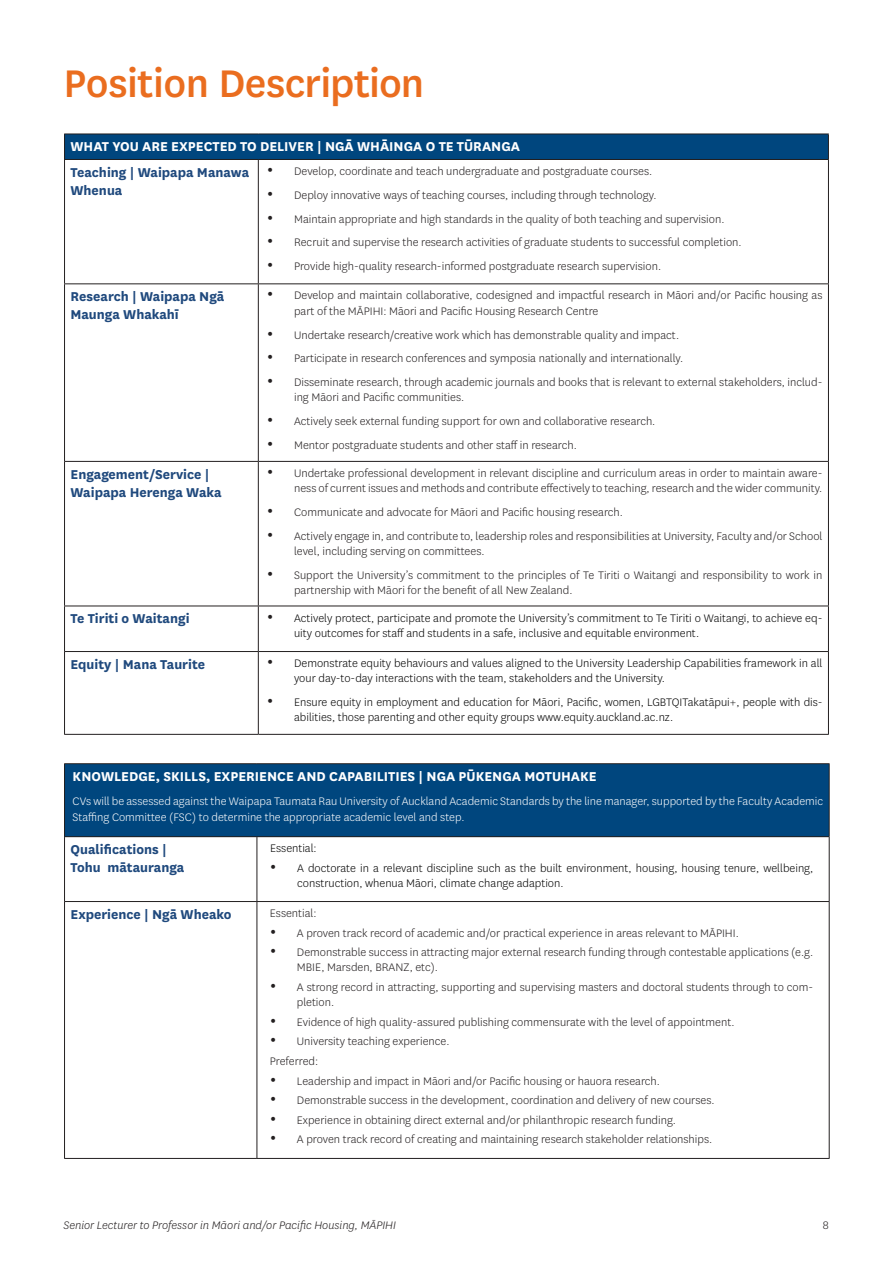
<style>
.page{position:relative;width:893px;height:1263px;background:#fff}
.page>*{position:absolute;margin:0;border:0;box-sizing:border-box;transform-origin:0 0}
.Heading_A{font:500 45px "National";letter-spacing:-.01em;color:#ea6d1f}
.arial{font:700 15px/18px "National";color:#1f497d}
.arial-2{font:700 15px "National";color:#fff}
.List_Paragraph{font:300 12.75px/15.3px "National";color:#231f20}
.Colorful_List_-_Accent_11{font:300 12.75px/15.3px "National";color:#000}
.arial-3{font:300 12.75px/15.3px "National";color:#fff}
.Secondary_Text_Cover{font:italic 300 12.75px "National";color:#231f20}
.Secondary_Text_Cover-2{font:300 12.75px "National";color:#231f20}
.s1{color:#231f20}
</style>
<div class="page">
<div style="left:65px;top:134px;width:763px;height:25px;background:#00467e"></div>
<hr style="left:64px;top:461px;width:194px;height:1px;background:#231f20">
<hr style="left:64px;top:462px;width:1px;height:144px;background:#231f20">
<hr style="left:258px;top:461px;width:571px;height:1px;background:#231f20">
<hr style="left:258px;top:462px;width:1px;height:144px;background:#231f20">
<hr style="left:828px;top:462px;width:1px;height:144px;background:#231f20">
<hr style="left:64px;top:606px;width:194px;height:1px;background:#231f20">
<hr style="left:64px;top:606px;width:1px;height:45px;background:#231f20">
<hr style="left:258px;top:606px;width:571px;height:1px;background:#231f20">
<hr style="left:258px;top:606px;width:1px;height:45px;background:#231f20">
<hr style="left:828px;top:606px;width:1px;height:45px;background:#231f20">
<hr style="left:64px;top:651px;width:194px;height:1px;background:#231f20">
<hr style="left:64px;top:652px;width:1px;height:82px;background:#231f20">
<hr style="left:258px;top:651px;width:571px;height:1px;background:#231f20">
<hr style="left:258px;top:652px;width:1px;height:82px;background:#231f20">
<hr style="left:828px;top:652px;width:1px;height:82px;background:#231f20">
<hr style="left:64px;top:734px;width:194px;height:1px;background:#231f20">
<hr style="left:258px;top:734px;width:571px;height:1px;background:#231f20">
<hr style="left:64px;top:134px;width:194px;height:1px;background:#231f20">
<svg style="left:64px;top:134px;width:1px;height:25px"></svg>
<hr style="left:258px;top:134px;width:571px;height:1px;background:#231f20">
<svg style="left:828px;top:134px;width:1px;height:25px"></svg>
<hr style="left:64px;top:159px;width:194px;height:1px;background:#231f20">
<hr style="left:64px;top:160px;width:1px;height:123px;background:#231f20">
<hr style="left:64px;top:283px;width:194px;height:1px;background:#231f20">
<hr style="left:64px;top:284px;width:1px;height:177px;background:#231f20">
<hr style="left:258px;top:159px;width:571px;height:1px;background:#231f20">
<hr style="left:258px;top:160px;width:1px;height:123px;background:#231f20">
<hr style="left:828px;top:160px;width:1px;height:123px;background:#231f20">
<hr style="left:258px;top:283px;width:571px;height:1px;background:#231f20">
<hr style="left:258px;top:284px;width:1px;height:177px;background:#231f20">
<hr style="left:828px;top:284px;width:1px;height:177px;background:#231f20">
<div style="left:65px;top:764px;width:764px;height:73px;background:#00467e"></div>
<hr style="left:64px;top:763px;width:193px;height:1px;background:#231f20">
<hr style="left:64px;top:764px;width:1px;height:72px;background:#231f20">
<hr style="left:257px;top:763px;width:573px;height:1px;background:#231f20">
<hr style="left:829px;top:764px;width:1px;height:72px;background:#231f20">
<hr style="left:64px;top:836px;width:193px;height:1px;background:#231f20">
<hr style="left:64px;top:837px;width:1px;height:64px;background:#231f20">
<hr style="left:257px;top:836px;width:573px;height:1px;background:#231f20">
<hr style="left:257px;top:837px;width:1px;height:64px;background:#231f20">
<hr style="left:829px;top:837px;width:1px;height:64px;background:#231f20">
<hr style="left:64px;top:901px;width:193px;height:1px;background:#231f20">
<hr style="left:64px;top:902px;width:1px;height:256px;background:#231f20">
<hr style="left:257px;top:901px;width:573px;height:1px;background:#231f20">
<hr style="left:257px;top:902px;width:1px;height:256px;background:#231f20">
<hr style="left:829px;top:902px;width:1px;height:256px;background:#231f20">
<hr style="left:64px;top:1158px;width:193px;height:1px;background:#231f20">
<hr style="left:257px;top:1158px;width:573px;height:1px;background:#231f20">
<p class="Heading_A" style="left:63px;top:53px;width:362px">Position Description</p>
<p class="arial-2" style="left:71px;top:136px;width:451px">WHAT YOU ARE EXPECTED TO DELIVER | NGĀ WHĀINGA O TE TŪRANGA</p>
<p class="arial" style="left:71px;top:162px;width:180px">Teaching | Waipapa Manawa<br>Whenua</p>
<p class="List_Paragraph" style="left:267px;top:163px;width:386px">• Develop, coordinate and teach undergraduate and postgraduate courses.</p>
<p class="List_Paragraph" style="left:267px;top:187px;width:391px">• Deploy innovative ways of teaching courses, including through technology.</p>
<p class="List_Paragraph" style="left:267px;top:211px;width:459px">• Maintain appropriate and high standards in the quality of both teaching and supervision.</p>
<p class="List_Paragraph" style="left:267px;top:234px;width:476px">• Recruit and supervise the research activities of graduate students to successful completion.</p>
<p class="List_Paragraph" style="left:267px;top:258px;width:395px">• Provide high-quality research-informed postgraduate research supervision.</p>
<p class="arial" style="left:71px;top:286px;width:155px">Research | Waipapa Ngā<br>Maunga Whakahī</p>
<p class="List_Paragraph" style="left:294px;top:287px;width:530px;text-indent:-27px">• Develop and maintain collaborative, codesigned and impactful research in Māori and/or Pacific housing as part of the MĀPIHI: Māori and Pacific Housing Research Centre</p>
<p class="List_Paragraph" style="left:267px;top:327px;width:413px">• Undertake research/creative work which has demonstrable quality and impact.</p>
<p class="List_Paragraph" style="left:267px;top:350px;width:417px">• Participate in research conferences and symposia nationally and internationally.</p>
<p class="List_Paragraph" style="left:294px;top:374px;width:530px;text-indent:-27px">• Disseminate research, through academic journals and books that is relevant to external stakeholders, includ&shy;ing Māori and Pacific communities.</p>
<p class="List_Paragraph" style="left:267px;top:413px;width:390px">• Actively seek external funding support for own and collaborative research.</p>
<p class="List_Paragraph" style="left:267px;top:437px;width:311px">• Mentor postgraduate students and other staff in research.</p>
<p class="arial" style="left:71px;top:464px;width:153px">Engagement/Service |<br>Waipapa Herenga Waka</p>
<p class="List_Paragraph" style="left:267px;top:465px;width:557px;text-align:right">• Undertake professional development in relevant discipline and curriculum areas in order to maintain aware&shy;ness of current issues and methods and contribute effectively to teaching, research and the wider community.</p>
<p class="List_Paragraph" style="left:267px;top:504px;width:357px">• Communicate and advocate for Māori and Pacific housing research.</p>
<p class="List_Paragraph" style="left:294px;top:528px;width:530px;text-indent:-27px">• Actively engage in, and contribute to, leadership roles and responsibilities at University, Faculty and/or School level, including serving on committees.</p>
<p class="List_Paragraph" style="left:294px;top:567px;width:530px;text-indent:-27px">• Support the University’s commitment to the principles of Te Tiriti o Waitangi and responsibility to work in partnership with Māori for the benefit of all New Zealand.</p>
<p class="arial" style="left:71px;top:608px;width:121px">Te Tiriti o Waitangi</p>
<p class="Colorful_List_-_Accent_11" style="left:294px;top:610px;width:530px;text-indent:-27px"><span class="s1">•</span> Actively protect, participate and promote the University’s commitment to Te Tiriti o Waitangi, to achieve eq&shy;uity outcomes for staff and students in a safe, inclusive and equitable environment.</p>
<p class="arial" style="left:71px;top:654px;width:136px">Equity | Mana Taurite</p>
<p class="Colorful_List_-_Accent_11" style="left:294px;top:655px;width:530px;text-indent:-27px"><span class="s1">•</span> Demonstrate equity behaviours and values aligned to the University Leadership Capabilities framework in all your day-to-day interactions with the team, stakeholders and the University.</p>
<p class="Colorful_List_-_Accent_11" style="left:294px;top:694px;width:530px;text-indent:-27px"><span class="s1">•</span> Ensure equity in employment and education for Māori, Pacific, women, LGBTQITakatāpui+, people with dis&shy;abilities, those parenting and other equity groups www.equity.auckland.ac.nz.</p>
<p class="arial-2" style="left:73px;top:766px;width:526px">KNOWLEDGE, SKILLS, EXPERIENCE AND CAPABILITIES | NGA PŪKENGA MOTUHAKE</p>
<p class="arial-3" style="left:73px;top:793px;width:752px">CVs will be assessed against the Waipapa Taumata Rau University of Auckland Academic Standards by the line manager, supported by the Faculty Academic<br>Staffing Committee (FSC) to determine the appropriate academic level and step.</p>
<p class="arial" style="left:71px;top:839px;width:115px">Qualifications |<br>Tohu mātauranga</p>
<p class="Colorful_List_-_Accent_11" style="left:270px;top:840px;width:48px">Essential:</p>
<p class="Colorful_List_-_Accent_11" style="left:297px;top:860px;width:518px;text-indent:-27px"><span class="s1">•</span> A doctorate in a relevant discipline such as the built environment, housing, housing tenure, wellbeing, construction, whenua Māori, climate change adaption.</p>
<p class="arial" style="left:71px;top:904px;width:163px">Experience | Ngā Wheako</p>
<p class="List_Paragraph" style="left:270px;top:905px;width:48px">Essential:</p>
<p class="List_Paragraph" style="left:270px;top:925px;width:470px">• A proven track record of academic and/or practical experience in areas relevant to MĀPIHI.</p>
<p class="List_Paragraph" style="left:297px;top:944px;width:518px;text-indent:-27px">• Demonstrable success in attracting major external research funding through contestable applications (e.g.<br>MBIE, Marsden, BRANZ, etc).</p>
<p class="List_Paragraph" style="left:297px;top:979px;width:518px;text-indent:-27px">• A strong record in attracting, supporting and supervising masters and doctoral students through to com&shy;pletion.</p>
<p class="List_Paragraph" style="left:270px;top:1014px;width:466px">• Evidence of high quality-assured publishing commensurate with the level of appointment.</p>
<p class="List_Paragraph" style="left:270px;top:1033px;width:181px">• University teaching experience.</p>
<p class="List_Paragraph" style="left:270px;top:1053px;width:50px">Preferred:</p>
<p class="List_Paragraph" style="left:270px;top:1072px;width:391px">• Leadership and impact in Māori and/or Pacific housing or hauora research.</p>
<p class="List_Paragraph" style="left:270px;top:1092px;width:446px">• Demonstrable success in the development, coordination and delivery of new courses.</p>
<p class="List_Paragraph" style="left:270px;top:1112px;width:407px">• Experience in obtaining direct external and/or philanthropic research funding.</p>
<p class="List_Paragraph" style="left:270px;top:1131px;width:444px">• A proven track record of creating and maintaining research stakeholder relationships.</p>
<p class="Secondary_Text_Cover" style="left:63px;top:1217px;width:334px">Senior Lecturer to Professor in Māori and/or Pacific Housing, MĀPIHI</p>
<p class="Secondary_Text_Cover-2" style="left:822px;top:1217px;width:9px">8</p>
</div>
